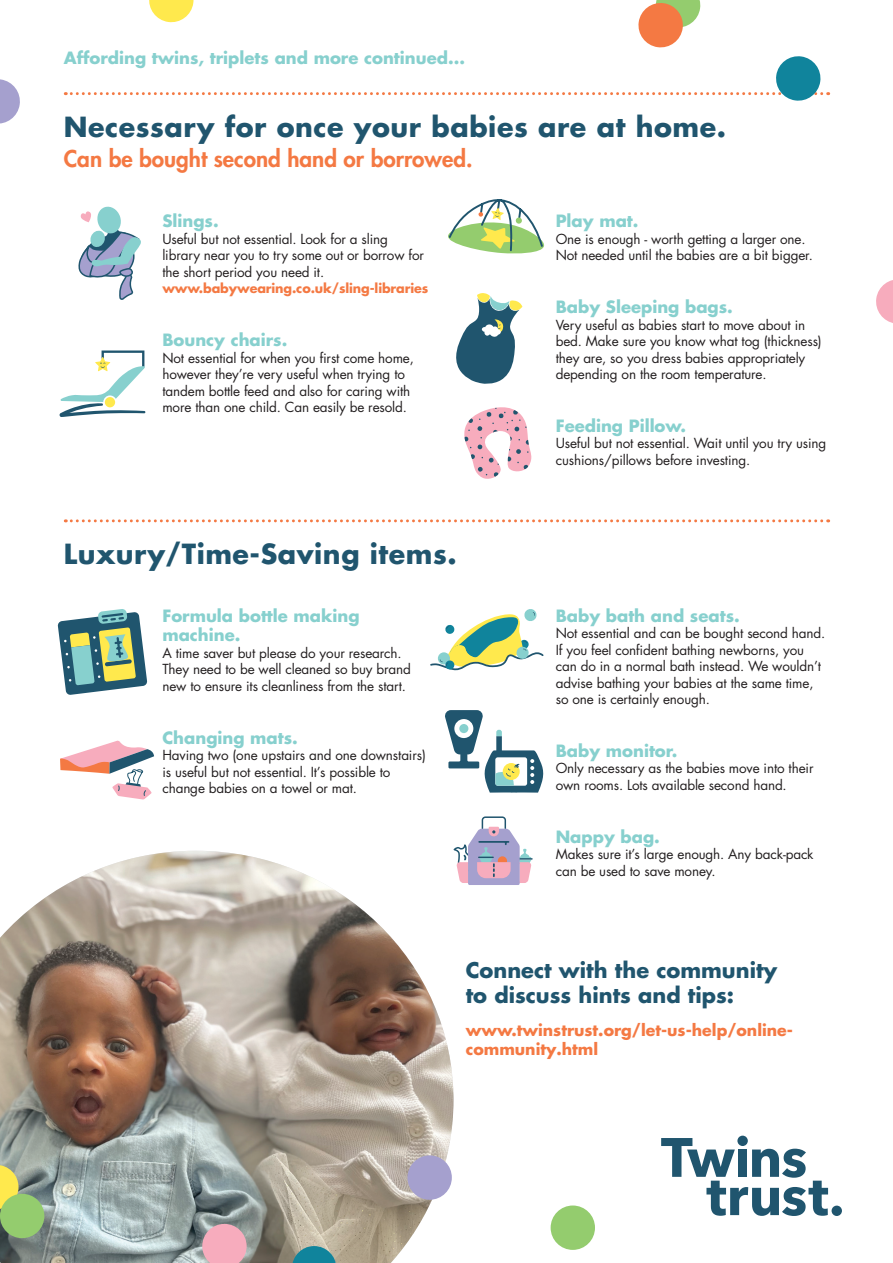
<style>
.page{position:relative;width:893px;height:1263px;background:#fff}
.page>*{position:absolute;margin:0;border:0;box-sizing:border-box;transform-origin:0 0}
.t1{font:700 27px "Futura Std";letter-spacing:.02em;color:#20556e}
.t2{font:800 22.5px "Futura Std";color:#f47943}
.t3{font:700 21px/25.2px "Futura Std";color:#20556e}
.t4{font:700 16.5px/19.8px "Futura Std";color:#87d0ce}
.t5{font:700 15.75px/18.9px "Futura Std";color:#f47943}
.t6{font:13.5px/16.5px "Futura Std";letter-spacing:-.01em;color:#231f20}
.t7{font:700 12.75px "Futura Std";letter-spacing:-.01em;color:#f47943}
</style>
<div class="page">
<img style="left:0;top:851px;width:453px;height:412px">
<div style="left:737px;top:1136px;width:11px;height:10px;background:#20556e;border-radius:50%"></div>
<svg style="left:661px;top:1138px;width:167px;height:78px"></svg>
<div style="left:832px;top:1205px;width:10px;height:11px;background:#20556e;border-radius:50%"></div>
<svg style="left:0;top:1165px;width:18px;height:44px"></svg>
<div style="left:0;top:1194px;width:44px;height:44px;background:#94cc6e;border-radius:50%"></div>
<div style="left:551px;top:1205px;width:44px;height:45px;background:#94cc6e;border-radius:50%"></div>
<div style="left:407px;top:1155px;width:45px;height:45px;background:#a5a0ce;border-radius:50%"></div>
<svg style="left:292px;top:1246px;width:44px;height:17px"></svg>
<svg style="left:202px;top:1224px;width:45px;height:39px;background:#e5aab7"></svg>
<svg style="left:65px;top:519px;width:764px;height:3px"></svg>
<svg style="left:149px;top:0;width:45px;height:23px"></svg>
<svg style="left:0;top:79px;width:20px;height:45px"></svg>
<svg style="left:65px;top:56px;width:764px;height:45px"></svg>
<svg style="left:876px;top:280px;width:17px;height:43px"></svg>
<svg style="left:638px;top:0;width:63px;height:48px"></svg>
<svg style="left:464px;top:407px;width:68px;height:72px"></svg>
<svg style="left:59px;top:350px;width:87px;height:67px"></svg>
<svg style="left:448px;top:199px;width:96px;height:55px"></svg>
<div style="left:516px;top:217px;width:6px;height:7px;background:#94cc6e;border-radius:50%"></div>
<svg style="left:456px;top:293px;width:67px;height:91px"></svg>
<svg style="left:78px;top:206px;width:63px;height:94px"></svg>
<svg style="left:58px;top:609px;width:89px;height:86px"></svg>
<svg style="left:430px;top:609px;width:114px;height:184px"></svg>
<div style="left:454px;top:719px;width:19px;height:19px;background:#fff;border-radius:50%"></div>
<div style="left:459px;top:724px;width:9px;height:9px;background:#87d0ce;border-radius:50%"></div>
<svg style="left:451px;top:816px;width:82px;height:69px"></svg>
<svg style="left:60px;top:740px;width:94px;height:59px"></svg>
<p class="t4" style="left:64px;top:47px;width:403px">Affording twins, triplets and more continued...</p>
<p class="t1" style="left:64px;top:109px;width:664px">Necessary for once your babies are at home.</p>
<p class="t2" style="left:64px;top:144px;width:410px">Can be bought second hand or borrowed.</p>
<p class="t4" style="left:162px;top:211px;width:58px">Slings.</p>
<p class="t6" style="left:162px;top:231px;width:263px">Useful but not essential. Look for a sling library near you to try some out or borrow for the short period you need it.</p>
<p class="t7" style="left:162px;top:280px;width:268px">www.babywearing.co.uk/sling-libraries</p>
<p class="t4" style="left:162px;top:330px;width:127px">Bouncy chairs.</p>
<p class="t6" style="left:162px;top:350px;width:253px">Not essential for when you first come home, however they’re very useful when trying to tandem bottle feed and also for caring with more than one child. Can easily be resold.</p>
<p class="t1" style="left:64px;top:536px;width:395px">Luxury/Time-Saving items.</p>
<p class="t4" style="left:162px;top:605px;width:199px">Formula bottle making machine.</p>
<p class="t6" style="left:162px;top:645px;width:250px">A time saver but please do your research.<br>They need to be well cleaned so buy brand new to ensure its cleanliness from the start.</p>
<p class="t4" style="left:162px;top:727px;width:137px">Changing mats.</p>
<p class="t6" style="left:162px;top:747px;width:265px">Having two (one upstairs and one downstairs) is useful but not essential. It’s possible to change babies on a towel or mat.</p>
<p class="t4" style="left:556px;top:211px;width:84px">Play mat.</p>
<p class="t6" style="left:556px;top:231px;width:259px">One is enough - worth getting a larger one.<br>Not needed until the babies are a bit bigger.</p>
<p class="t4" style="left:556px;top:297px;width:179px">Baby Sleeping bags.</p>
<p class="t6" style="left:556px;top:317px;width:268px">Very useful as babies start to move about in bed. Make sure you know what tog (thickness) they are, so you dress babies appropriately depending on the room temperature.</p>
<p class="t4" style="left:556px;top:416px;width:132px">Feeding Pillow.</p>
<p class="t6" style="left:556px;top:435px;width:272px">Useful but not essential. Wait until you try using cushions/pillows before investing.</p>
<p class="t4" style="left:556px;top:605px;width:186px">Baby bath and seats.</p>
<p class="t6" style="left:556px;top:625px;width:271px">Not essential and can be bought second hand.<br>If you feel confident bathing newborns, you can do in a normal bath instead. We wouldn’t advise bathing your babies at the same time, so one is certainly enough.</p>
<p class="t4" style="left:556px;top:741px;width:123px">Baby monitor.</p>
<p class="t6" style="left:556px;top:760px;width:259px">Only necessary as the babies move into their own rooms. Lots available second hand.</p>
<p class="t4" style="left:556px;top:826px;width:106px">Nappy bag.</p>
<p class="t6" style="left:556px;top:846px;width:259px">Makes sure it’s large enough. Any back-pack can be used to save money.</p>
<p class="t3" style="left:466px;top:957px;width:313px">Connect with the community to discuss hints and tips:</p>
<p class="t5" style="left:466px;top:1021px;width:329px">www.twinstrust.org/let-us-help/online&shy;community.html</p>
</div>
